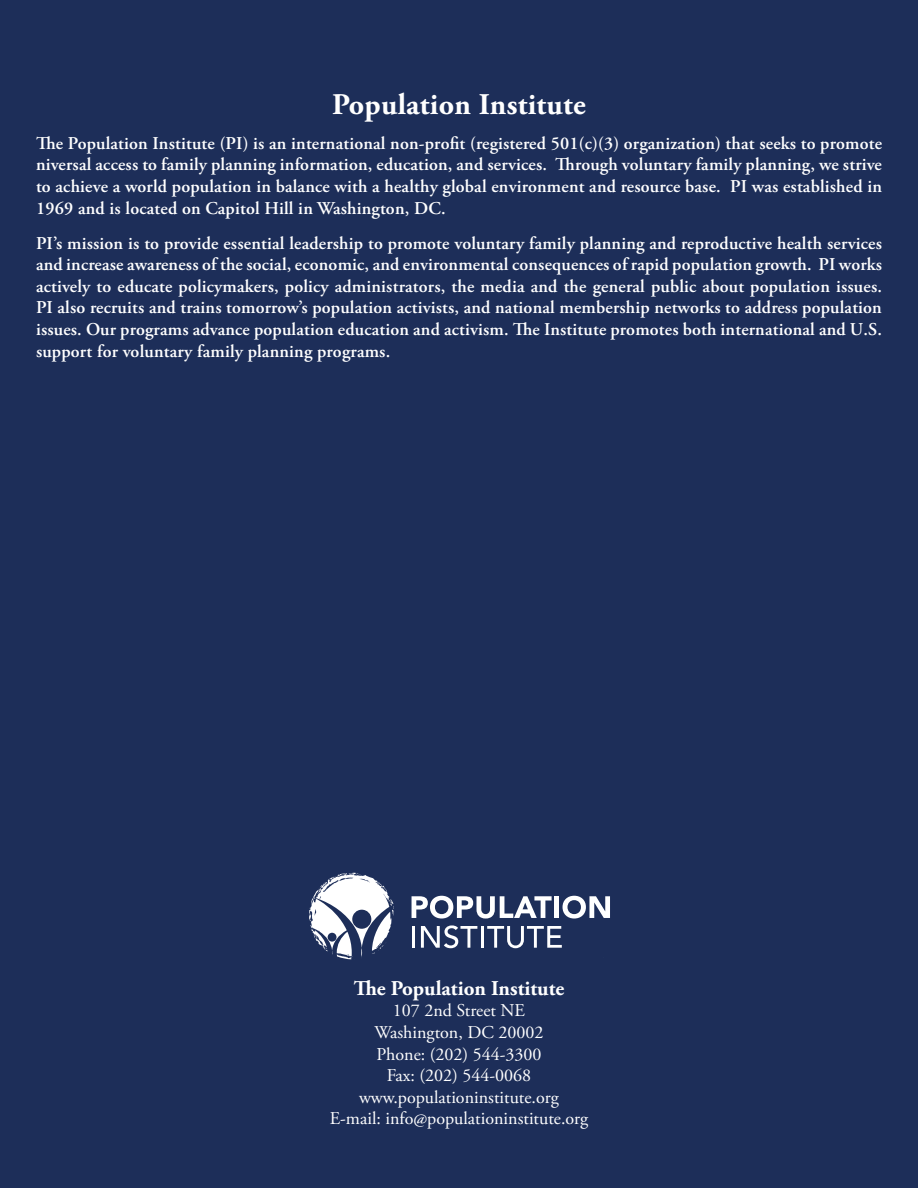
<style>
.page{position:relative;width:918px;height:1188px;background:#1d2e59}
.page>*{position:absolute;margin:0;border:0;box-sizing:border-box;transform-origin:0 0}
.t1{font:700 30px "Adobe Garamond Pro";letter-spacing:.01em;color:#fff}
.t2{font:700 21px "Adobe Garamond Pro";color:#fff}
.t3{font:600 18px/21.6px "Adobe Garamond Pro";letter-spacing:.01em;color:#fff;text-align:justify}
.t4{font:18px/21.6px "Adobe Garamond Pro";color:#fff;text-align:center}
</style>
<div class="page">
<svg style="left:412px;top:896px;width:140px;height:23px"></svg>
<div style="left:554px;top:896px;width:5px;height:22px;background:#fff"></div>
<svg style="left:563px;top:896px;width:47px;height:23px"></svg>
<hr style="left:412px;top:926px;width:3px;height:22px;background:#fff">
<svg style="left:421px;top:925px;width:56px;height:23px"></svg>
<hr style="left:481px;top:926px;width:3px;height:22px;background:#fff">
<svg style="left:487px;top:926px;width:75px;height:22px"></svg>
<svg style="left:309px;top:873px;width:85px;height:86px"></svg>
<h1 class="t1" style="left:332px;top:87px;width:255px">Population Institute</h1>
<p class="t3" style="left:36px;top:132px;width:848px">The Population Institute (PI) is an international non-profit (registered 501(c)(3) organization) that seeks to promote niversal access to family planning information, education, and services. Through voluntary family planning, we strive to achieve a world population in balance with a healthy global environment and resource base. PI was established in 1969 and is located on Capitol Hill in Washington, DC.</p>
<p class="t3" style="left:36px;top:232px;width:848px">PI’s mission is to provide essential leadership to promote voluntary family planning and reproductive health services and increase awareness of the social, economic, and environmental consequences of rapid population growth. PI works actively to educate policymakers, policy administrators, the media and the general public about population issues.<br>PI also recruits and trains tomorrow’s population activists, and national membership networks to address population issues. Our programs advance population education and activism. The Institute promotes both international and U.S. support for voluntary family planning programs.</p>
<p class="t2" style="left:354px;top:976px;width:212px">The Population Institute</p>
<p class="t4" style="left:330px;top:1000px;width:260px">107 2nd Street NE<br>Washington, DC 20002<br>Phone: (202) 544-3300<br>Fax: (202) 544-0068 www.populationinstitute.org<br>E-mail: info@populationinstitute.org</p>
</div>
